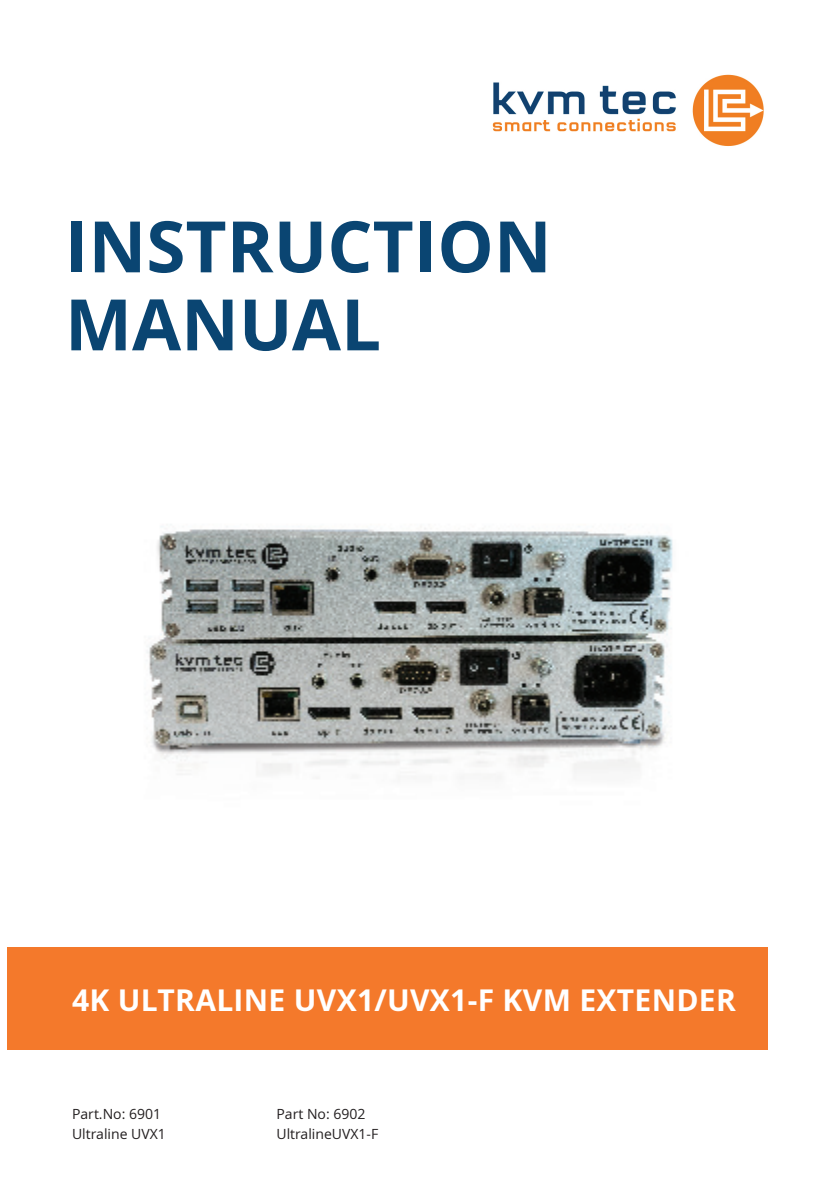
<style>
.page{position:relative;width:840px;height:1191px;background:#fff}
.page>*{position:absolute;margin:0;border:0;box-sizing:border-box;transform-origin:0 0}
.t1{font:700 71px/78px "Open Sans";color:#0a4572}
.t2{font:700 30px "Open Sans";letter-spacing:.01em;color:#fff}
.t3{font:14px/20px "Open Sans";color:#231f20}
</style>
<div class="page">
<img style="left:492px;top:74px;width:272px;height:72px">
<div style="left:8px;top:947px;width:759px;height:102px;background:#f4792b"></div>
<img style="left:147px;top:526px;width:526px;height:248px">
<h1 class="t1" style="left:65px;top:209px;width:488px">INSTRUCTION<br>MANUAL</h1>
<h2 class="t2" style="left:72px;top:983px;width:665px">4K ULTRALINE UVX1/UVX1-F KVM EXTENDER</h2>
<p class="t3" style="left:72px;top:1103px;width:95px">Part.No: 6901<br>Ultraline UVX1</p>
<p class="t3" style="left:276px;top:1103px;width:103px">Part No: 6902<br>UltralineUVX1-F</p>
</div>
